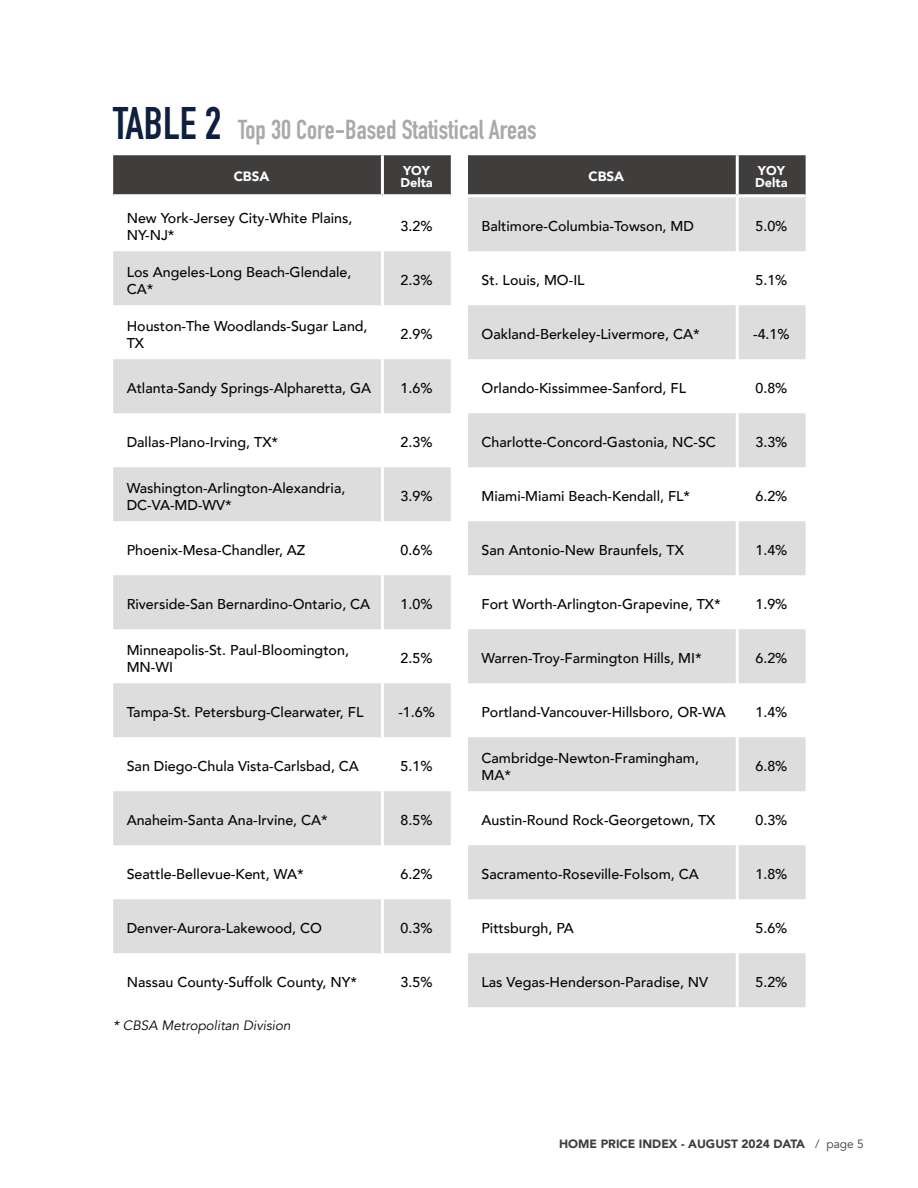
<style>
.page{position:relative;width:918px;height:1188px;background:#fff}
.page>*{position:absolute;margin:0;border:0;box-sizing:border-box;transform-origin:0 0}
.Table_heading{font:700 27px "DIN Condensed";color:#aaa9a9}
.Table_Text{font:500 14.25px/17.2px "Avenir";color:#080302}
.Table_Text_Center{font:500 14.25px "Avenir";color:#080302}
.t1{font:italic 13.5px "Avenir";color:#080302}
.t2{font:900 13.5px "Avenir";color:#fff}
.t3{font:900 12.75px/12px "Avenir";color:#fff}
.t4{font:900 12px "Avenir";color:#403d3d}
.s1{font-size:45px;color:#0f1f3f}
.s2{font-weight:400}
</style>
<div class="page">
<div style="left:113px;top:155px;width:338px;height:39px;background:#403d3d"></div>
<svg style="left:113px;top:251px;width:268px;height:702px;fill:#dedddd"></svg>
<svg style="left:384px;top:251px;width:67px;height:702px;fill:#dedddd"></svg>
<hr style="left:381px;top:155px;width:3px;height:39px;background:#fff">
<svg style="left:468px;top:845px;width:268px;height:162px;fill:#dedddd"></svg>
<svg style="left:468px;top:155px;width:338px;height:636px"></svg>
<svg style="left:739px;top:845px;width:67px;height:162px"></svg>
<hr style="left:736px;top:197px;width:3px;height:54px;background:#fff">
<hr style="left:736px;top:251px;width:3px;height:54px;background:#fff">
<hr style="left:736px;top:305px;width:3px;height:54px;background:#fff">
<hr style="left:736px;top:359px;width:3px;height:54px;background:#fff">
<hr style="left:736px;top:413px;width:3px;height:54px;background:#fff">
<hr style="left:736px;top:467px;width:3px;height:54px;background:#fff">
<hr style="left:736px;top:521px;width:3px;height:54px;background:#fff">
<hr style="left:736px;top:575px;width:3px;height:54px;background:#fff">
<hr style="left:736px;top:629px;width:3px;height:54px;background:#fff">
<hr style="left:736px;top:683px;width:3px;height:54px;background:#fff">
<hr style="left:736px;top:737px;width:3px;height:54px;background:#fff">
<hr style="left:468px;top:194px;width:269px;height:3px;background:#fff">
<hr style="left:737px;top:194px;width:69px;height:3px;background:#fff">
<hr style="left:736px;top:155px;width:3px;height:39px;background:#fff">
<p class="Table_heading" style="left:113px;top:112px;width:425px"><span class="s1">TABLE 2</span> Top 30 Core-Based Statistical Areas</p>
<p class="t2" style="left:234px;top:165px;width:37px">CBSA</p>
<p class="t3" style="left:400px;top:164px;width:34px">YOY<br>Delta</p>
<p class="Table_Text" style="left:127px;top:208px;width:227px">New York-Jersey City-White Plains,<br>NY-NJ*</p>
<p class="Table_Text_Center" style="left:401px;top:214px;width:33px">3.2%</p>
<p class="Table_Text" style="left:127px;top:262px;width:226px">Los Angeles-Long Beach-Glendale,<br>CA*</p>
<p class="Table_Text_Center" style="left:401px;top:268px;width:33px">2.3%</p>
<p class="Table_Text" style="left:127px;top:316px;width:242px">Houston-The Woodlands-Sugar Land,<br>TX</p>
<p class="Table_Text_Center" style="left:401px;top:322px;width:33px">2.9%</p>
<p class="Table_Text" style="left:127px;top:379px;width:246px">Atlanta-Sandy Springs-Alpharetta, GA</p>
<p class="Table_Text_Center" style="left:401px;top:376px;width:33px">1.6%</p>
<p class="Table_Text" style="left:127px;top:433px;width:153px">Dallas-Plano-Irving, TX*</p>
<p class="Table_Text_Center" style="left:401px;top:430px;width:33px">2.3%</p>
<p class="Table_Text" style="left:127px;top:478px;width:220px">Washington-Arlington-Alexandria,<br>DC-VA-MD-WV*</p>
<p class="Table_Text_Center" style="left:401px;top:484px;width:33px">3.9%</p>
<p class="Table_Text" style="left:127px;top:541px;width:180px">Phoenix-Mesa-Chandler, AZ</p>
<p class="Table_Text_Center" style="left:401px;top:538px;width:33px">0.6%</p>
<p class="Table_Text" style="left:127px;top:595px;width:245px">Riverside-San Bernardino-Ontario, CA</p>
<p class="Table_Text_Center" style="left:401px;top:592px;width:33px">1.0%</p>
<p class="Table_Text" style="left:127px;top:640px;width:224px">Minneapolis-St. Paul-Bloomington,<br>MN-WI</p>
<p class="Table_Text_Center" style="left:401px;top:646px;width:33px">2.5%</p>
<p class="Table_Text" style="left:127px;top:703px;width:238px">Tampa-St. Petersburg-Clearwater, FL</p>
<p class="Table_Text_Center" style="left:398px;top:700px;width:38px">-1.6%</p>
<p class="Table_Text" style="left:127px;top:757px;width:234px">San Diego-Chula Vista-Carlsbad, CA</p>
<p class="Table_Text_Center" style="left:401px;top:754px;width:33px">5.1%</p>
<p class="Table_Text" style="left:127px;top:811px;width:203px">Anaheim-Santa Ana-Irvine, CA*</p>
<p class="Table_Text_Center" style="left:401px;top:808px;width:33px">8.5%</p>
<p class="Table_Text" style="left:127px;top:865px;width:179px">Seattle-Bellevue-Kent, WA*</p>
<p class="Table_Text_Center" style="left:401px;top:862px;width:33px">6.2%</p>
<p class="Table_Text" style="left:127px;top:919px;width:197px">Denver-Aurora-Lakewood, CO</p>
<p class="Table_Text_Center" style="left:401px;top:916px;width:33px">0.3%</p>
<p class="Table_Text" style="left:127px;top:973px;width:232px">Nassau County-Suffolk County, NY*</p>
<p class="Table_Text_Center" style="left:401px;top:970px;width:33px">3.5%</p>
<p class="t1" style="left:113px;top:1018px;width:179px">* CBSA Metropolitan Division</p>
<p class="t2" style="left:589px;top:165px;width:37px">CBSA</p>
<p class="t3" style="left:755px;top:164px;width:34px">YOY<br>Delta</p>
<p class="Table_Text" style="left:482px;top:217px;width:214px">Baltimore-Columbia-Towson, MD</p>
<p class="Table_Text_Center" style="left:755px;top:214px;width:33px">5.0%</p>
<p class="Table_Text" style="left:482px;top:271px;width:105px">St. Louis, MO-IL</p>
<p class="Table_Text_Center" style="left:755px;top:268px;width:33px">5.1%</p>
<p class="Table_Text" style="left:482px;top:325px;width:220px">Oakland-Berkeley-Livermore, CA*</p>
<p class="Table_Text_Center" style="left:753px;top:322px;width:38px">-4.1%</p>
<p class="Table_Text" style="left:482px;top:379px;width:206px">Orlando-Kissimmee-Sanford, FL</p>
<p class="Table_Text_Center" style="left:755px;top:376px;width:33px">0.8%</p>
<p class="Table_Text" style="left:482px;top:433px;width:236px">Charlotte-Concord-Gastonia, NC-SC</p>
<p class="Table_Text_Center" style="left:755px;top:430px;width:33px">3.3%</p>
<p class="Table_Text" style="left:482px;top:487px;width:210px">Miami-Miami Beach-Kendall, FL*</p>
<p class="Table_Text_Center" style="left:755px;top:484px;width:33px">6.2%</p>
<p class="Table_Text" style="left:482px;top:541px;width:204px">San Antonio-New Braunfels, TX</p>
<p class="Table_Text_Center" style="left:755px;top:538px;width:33px">1.4%</p>
<p class="Table_Text" style="left:482px;top:595px;width:241px">Fort Worth-Arlington-Grapevine, TX*</p>
<p class="Table_Text_Center" style="left:755px;top:592px;width:33px">1.9%</p>
<p class="Table_Text" style="left:482px;top:649px;width:222px">Warren-Troy-Farmington Hills, MI*</p>
<p class="Table_Text_Center" style="left:755px;top:646px;width:33px">6.2%</p>
<p class="Table_Text" style="left:482px;top:703px;width:246px">Portland-Vancouver-Hillsboro, OR-WA</p>
<p class="Table_Text_Center" style="left:755px;top:700px;width:33px">1.4%</p>
<p class="Table_Text" style="left:482px;top:748px;width:219px">Cambridge-Newton-Framingham,<br>MA*</p>
<p class="Table_Text_Center" style="left:755px;top:754px;width:33px">6.8%</p>
<p class="Table_Text" style="left:482px;top:811px;width:235px">Austin-Round Rock-Georgetown, TX</p>
<p class="Table_Text_Center" style="left:755px;top:808px;width:33px">0.3%</p>
<p class="Table_Text" style="left:482px;top:865px;width:219px">Sacramento-Roseville-Folsom, CA</p>
<p class="Table_Text_Center" style="left:755px;top:862px;width:33px">1.8%</p>
<p class="Table_Text" style="left:482px;top:919px;width:94px">Pittsburgh, PA</p>
<p class="Table_Text_Center" style="left:755px;top:916px;width:33px">5.6%</p>
<p class="Table_Text" style="left:482px;top:973px;width:228px">Las Vegas-Henderson-Paradise, NV</p>
<p class="Table_Text_Center" style="left:755px;top:970px;width:33px">5.2%</p>
<p class="t4" style="left:559px;top:1133px;width:306px">HOME PRICE INDEX - AUGUST 2024 DATA <span class="s2">/ page 5</span></p>
</div>
